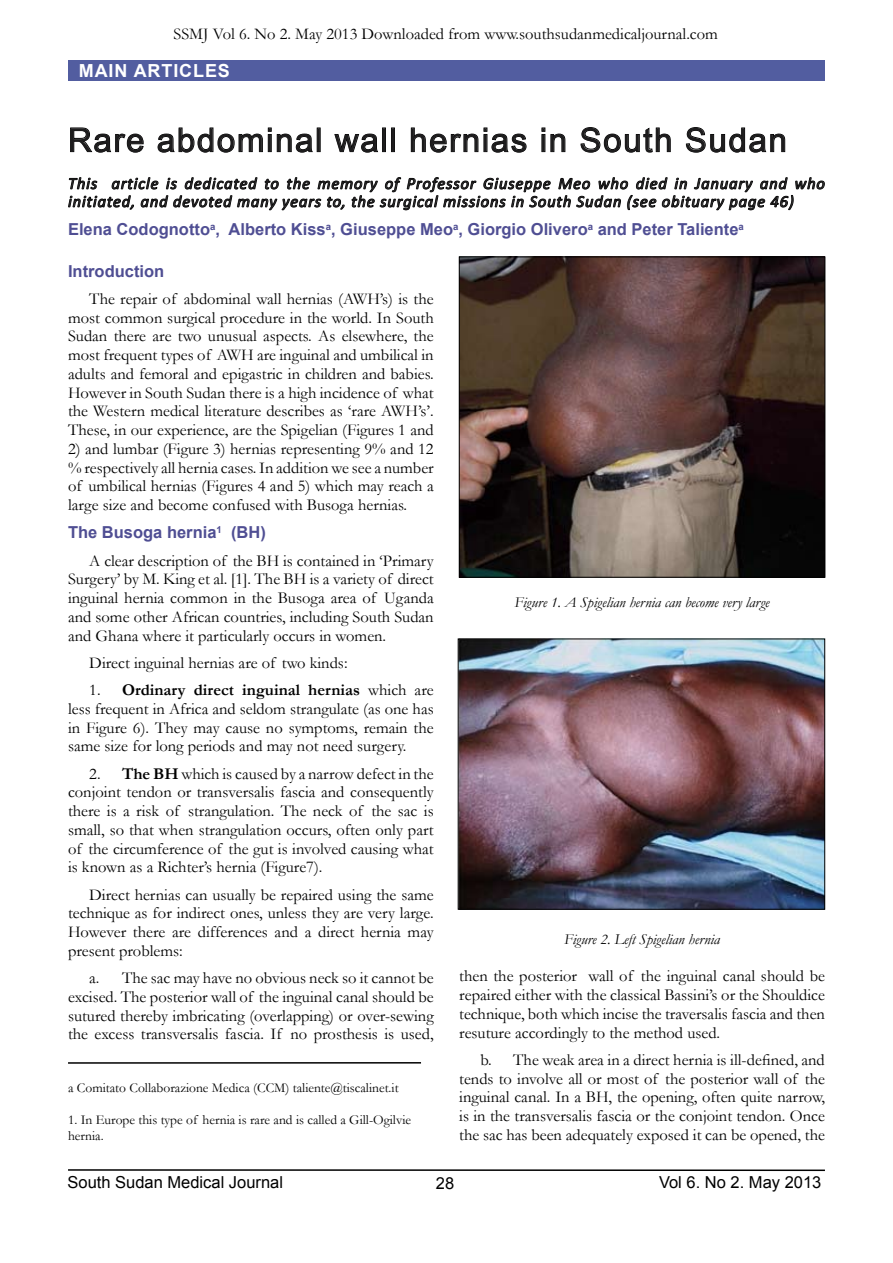
<style>
.page{position:relative;width:893px;height:1263px;background:#fff}
.page>*{position:absolute;margin:0;border:0;box-sizing:border-box;transform-origin:0 0}
.t1{font:33px "Arial";letter-spacing:.05em;color:#1d1c1d}
.t2{font:700 18px "Arial";color:#fff}
.t3{font:16.5px/18.8px "Garamond";color:#000;text-align:justify}
.t4{font:italic 16.5px/18px "Calibri";letter-spacing:.05em;color:#1d1c1d}
.t5{font:700 16.5px "Arial";color:#4f4e93}
.t6{font:16.5px "Arial";color:#000}
.t7{font:italic 15px "Garamond";color:#000}
.t8{font:13.5px/16.2px "Garamond";color:#000}
.s1{font-weight:700}
</style>
<div class="page">
<hr style="left:68px;top:1169px;width:757px;height:2px;background:#000">
<div style="left:68px;top:60px;width:757px;height:20px;background:#525da0"></div>
<hr style="left:68px;top:1062px;width:353px;height:2px;background:#000">
<svg style="left:70px;top:127px;width:74px;height:26px"></svg>
<svg style="left:157px;top:127px;width:114px;height:26px"></svg>
<div style="left:268px;top:134px;width:3px;height:18px;border:1px solid #000"></div>
<svg style="left:277px;top:133px;width:36px;height:20px"></svg>
<svg style="left:334px;top:133px;width:44px;height:20px"></svg>
<div style="left:391px;top:128px;width:3px;height:24px;border:1px solid #000"></div>
<svg style="left:411px;top:127px;width:116px;height:26px"></svg>
<svg style="left:542px;top:128px;width:24px;height:24px"></svg>
<svg style="left:580px;top:127px;width:91px;height:26px"></svg>
<svg style="left:686px;top:127px;width:99px;height:26px"></svg>
<svg style="left:68px;top:177px;width:757px;height:34px"></svg>
<img style="left:461px;top:259px;width:362px;height:317px">
<div style="left:459px;top:257px;width:366px;height:321px;border:1px solid #000"></div>
<img style="left:460px;top:640px;width:363px;height:268px">
<div style="left:458px;top:638px;width:367px;height:272px;border:1px solid #000"></div>
<p class="t3" style="left:173px;top:24px;width:546px">SSMJ Vol 6. No 2. May 2013 Downloaded from www.southsudanmedicaljournal.com</p>
<p class="t2" style="left:79px;top:58px;width:67px">MAI N ARTI</p>
<p class="t2" style="left:179px;top:58px;width:52px">CLES</p>
<h1 class="t1" style="left:68px;top:118px;width:720px">Rare abdominal wall hernias in South Sudan</h1>
<p class="t4" style="left:68px;top:174px;width:758px">This article is dedicated to the memory of Professor Giuseppe Meo who died in January and who initiated, and devoted many years to, the surgical missions in South Sudan (see obituary page 46)</p>
<p class="t5" style="left:68px;top:218px;width:677px">Elena Codognotto<sup>a</sup>, Alberto Kiss<sup>a</sup>, Giuseppe Meo<sup>a</sup>, Giorgio Olivero<sup>a</sup> and Peter Taliente<sup>a</sup></p>
<p class="t5" style="left:68px;top:260px;width:98px">Introduction</p>
<p class="t3" style="left:68px;top:289px;width:367px;text-indent:21px">The repair of abdominal wall hernias (AWH’s) is the most common surgical procedure in the world. In South Sudan there are two unusual aspects. As elsewhere, the most frequent types of AWH are inguinal and umbilical in adults and femoral and epigastric in children and babies.<br>However in South Sudan there is a high incidence of what the Western medical literature describes as ‘rare AWH’s’.<br>These, in our experience, are the Spigelian (Figures 1 and</p>
<p class="t3" style="left:68px;top:439px;width:367px">2) and lumbar (Figure 3) hernias representing 9% and 12 % respectively all hernia cases. In addition we see a number of umbilical hernias (Figures 4 and 5) which may reach a large size and become confused with Busoga hernias.</p>
<p class="t5" style="left:68px;top:521px;width:199px">The Busoga hernia<sup>1</sup> (BH)</p>
<p class="t3" style="left:68px;top:551px;width:367px;text-indent:21px">A clear description of the BH is contained in ‘Primary Surgery’ by M. King et al. [1]. The BH is a variety of direct inguinal hernia common in the Busoga area of Uganda and some other African countries, including South Sudan and Ghana where it particularly occurs in women.</p>
<p class="t3" style="left:89px;top:653px;width:260px">Direct inguinal hernias are of two kinds:</p>
<p class="t3" style="left:68px;top:680px;width:367px;text-indent:21px">1. <span class="s1">Ordinary direct inguinal hernias</span> which are less frequent in Africa and seldom strangulate (as one has in Figure 6). They may cause no symptoms, remain the same size for long periods and may not need surgery.</p>
<p class="t3" style="left:68px;top:764px;width:367px;text-indent:21px">2. <span class="s1">The BH</span> which is caused by a narrow defect in the conjoint tendon or transversalis fascia and consequently there is a risk of strangulation. The neck of the sac is small, so that when strangulation occurs, often only part of the circumference of the gut is involved causing what is known as a Richter’s hernia (Figure7).</p>
<p class="t3" style="left:68px;top:885px;width:367px;text-indent:21px">Direct hernias can usually be repaired using the same technique as for indirect ones, unless they are very large.<br>However there are differences and a direct hernia may present problems:</p>
<p class="t3" style="left:68px;top:968px;width:367px;text-indent:21px">a. The sac may have no obvious neck so it cannot be excised. The posterior wall of the inguinal canal should be sutured thereby imbricating (overlapping) or over-sewing the excess transversalis fascia. If no prosthesis is used,</p>
<p class="t8" style="left:68px;top:1079px;width:332px">a Comitato Collaborazione Medica (CCM) taliente@tiscalinet.it</p>
<p class="t8" style="left:68px;top:1111px;width:344px">1. In Europe this type of hernia is rare and is called a Gill-Ogilvie hernia.</p>
<p class="t7" style="left:515px;top:592px;width:257px">Figure 1. A Spigelian hernia can become very large</p>
<p class="t7" style="left:564px;top:929px;width:157px">Figure 2. Left Spigelian hernia</p>
<p class="t3" style="left:459px;top:966px;width:367px">then the posterior wall of the inguinal canal should be repaired either with the classical Bassini’s or the Shouldice technique, both which incise the traversalis fascia and then resuture accordingly to the method used.</p>
<p class="t3" style="left:459px;top:1050px;width:367px;text-indent:21px">b. The weak area in a direct hernia is ill-defined, and tends to involve all or most of the posterior wall of the inguinal canal. In a BH, the opening, often quite narrow, is in the transversalis fascia or the conjoint tendon. Once the sac has been adequately exposed it can be opened, the</p>
<p class="t6" style="left:68px;top:1172px;width:217px">South Sudan Medical Journal</p>
<p class="t6" style="left:659px;top:1172px;width:164px">Vol 6. No 2. May 2013</p>
<p class="t6" style="left:436px;top:1172px;width:20px">28</p>
</div>
